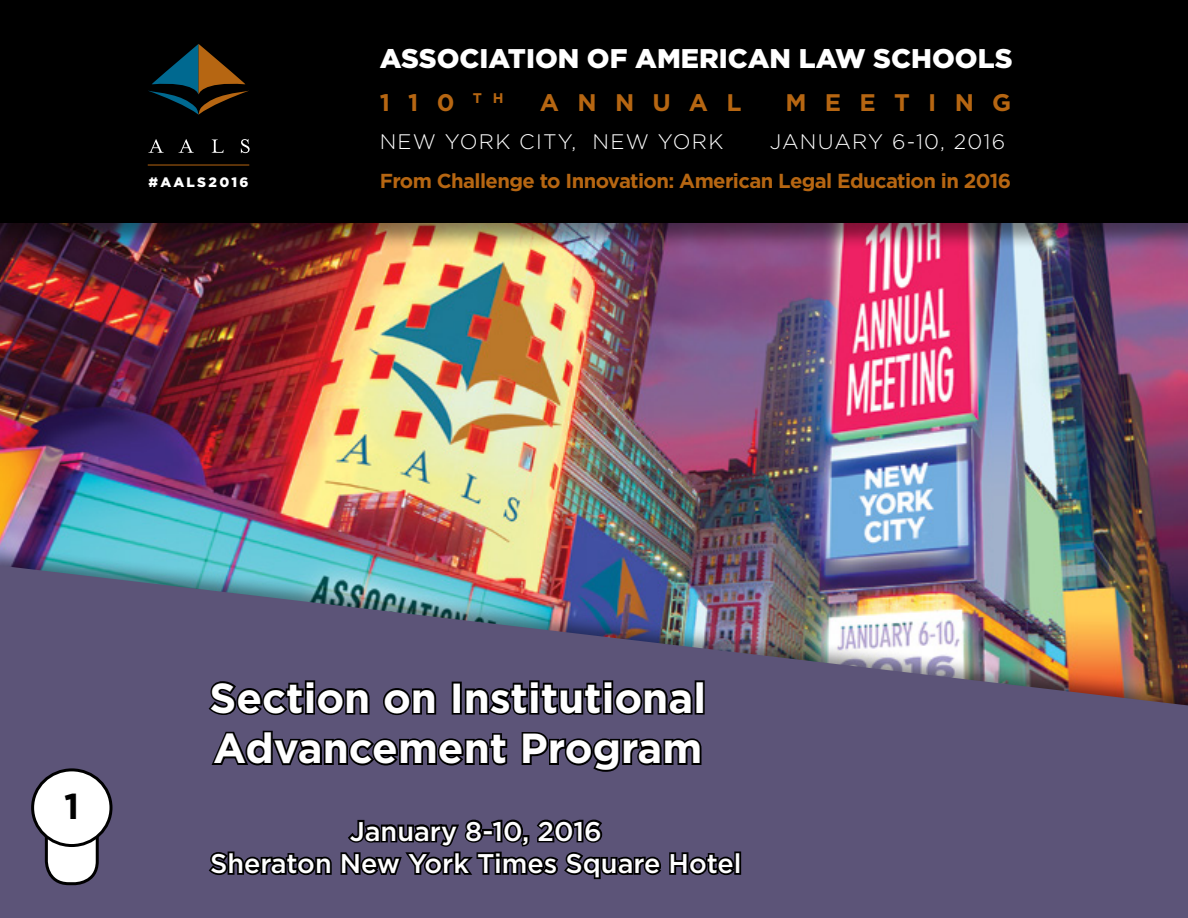
<style>
.page{position:relative;width:1188px;height:918px;background:#fff}
.page>*{position:absolute;margin:0;border:0;box-sizing:border-box;transform-origin:0 0}
.t1{font:700 42px/50.4px "Gotham";color:#fff}
.t2{font:700 36px "Gotham";color:#000}
.t3{font:500 27px/32.4px "Gotham";color:#fff;text-align:center}
.t4{font:900 27px "Gotham";color:#fff}
.t5{font:700 24px "Gotham";letter-spacing:.75em;color:#b66612}
.t6{font:300 21px "Gotham";letter-spacing:.06em;color:#fff}
.t7{font:700 20.25px "Gotham";letter-spacing:-.03em;color:#b66612}
.t8{font:900 13.65px "Gotham";letter-spacing:.17em;color:#fff}
</style>
<div class="page">
<img style="left:0;top:250px;width:1188px;height:294px">
<div style="left:0;top:0;width:1188px;height:250px;background:#000;opacity:.45"></div>
<div style="left:0;top:0;width:1188px;height:223px;background:#000"></div>
<hr style="left:148px;top:165px;width:101px;height:1px;background:#b66612">
<svg style="left:148px;top:44px;width:101px;height:71px"></svg>
<svg style="left:148px;top:139px;width:16px;height:14px"></svg>
<svg style="left:179px;top:139px;width:15px;height:14px"></svg>
<svg style="left:212px;top:140px;width:12px;height:13px"></svg>
<svg style="left:241px;top:139px;width:9px;height:14px"></svg>
<div style="left:0;top:544px;width:1188px;height:253px;background:#000;opacity:.45"></div>
<img style="left:0;top:566px;width:1188px;height:219px">
<div style="left:0;top:785px;width:1188px;height:133px;background:#5c5478"></div>
<svg style="left:206px;top:679px;width:165px;height:38px;background:#332e42"></svg>
<svg style="left:381px;top:686px;width:57px;height:31px;background:#302c3e"></svg>
<div style="left:452px;top:682px;width:10px;height:33px;border:4px solid #000"></div>
<svg style="left:463px;top:679px;width:231px;height:38px;background:#302c3f"></svg>
<div style="left:695px;top:680px;width:10px;height:35px;border:4px solid #000"></div>
<svg style="left:210px;top:729px;width:299px;height:39px;background:#343044"></svg>
<svg style="left:520px;top:730px;width:183px;height:44px;background:#383349"></svg>
<svg style="left:209px;top:851px;width:123px;height:25px"></svg>
<svg style="left:340px;top:819px;width:394px;height:61px"></svg>
<div style="left:734px;top:851px;width:7px;height:24px;border:4px solid #000"></div>
<div style="left:46px;top:808px;width:51px;height:76px;background:#fff;border-radius:22px"></div>
<div style="left:45px;top:807px;width:54px;height:78px;border:3px solid #000;border-radius:22px"></div>
<div style="left:33px;top:770px;width:78px;height:76px;background:#fff;border-radius:50%"></div>
<div style="left:31px;top:768px;width:82px;height:79px;border:3px solid #000;border-radius:50%"></div>
<h3 class="t4" style="left:380px;top:40px;width:634px">ASSOCIATION OF AMERICAN LAW SCHOOLS</h3>
<p class="t5" style="left:380px;top:86px;width:125px">110 <sup>TH</sup></p>
<p class="t5" style="left:540px;top:86px;width:203px">ANNUAL</p>
<p class="t5" style="left:785px;top:86px;width:228px">MEETING</p>
<p class="t6" style="left:380px;top:129px;width:345px">NEW YORK CITY, NEW YORK</p>
<p class="t6" style="left:770px;top:129px;width:237px">JANUARY 6-10, 2016</p>
<p class="t8" style="left:148px;top:172px;width:102px">#AALS2016</p>
<p class="t7" style="left:380px;top:167px;width:633px">From Challenge to Innovation: American Legal Education in 2016</p>
<h2 class="t2" style="left:64px;top:782px;width:17px">1</h2>
<h1 class="t1" style="left:210px;top:672px;width:498px">Section on Institutional<br>Advancement Program</h1>
<h3 class="t3" style="left:210px;top:815px;width:533px">January 8-10, 2016<br>Sheraton New York Times Square Hotel</h3>
</div>
